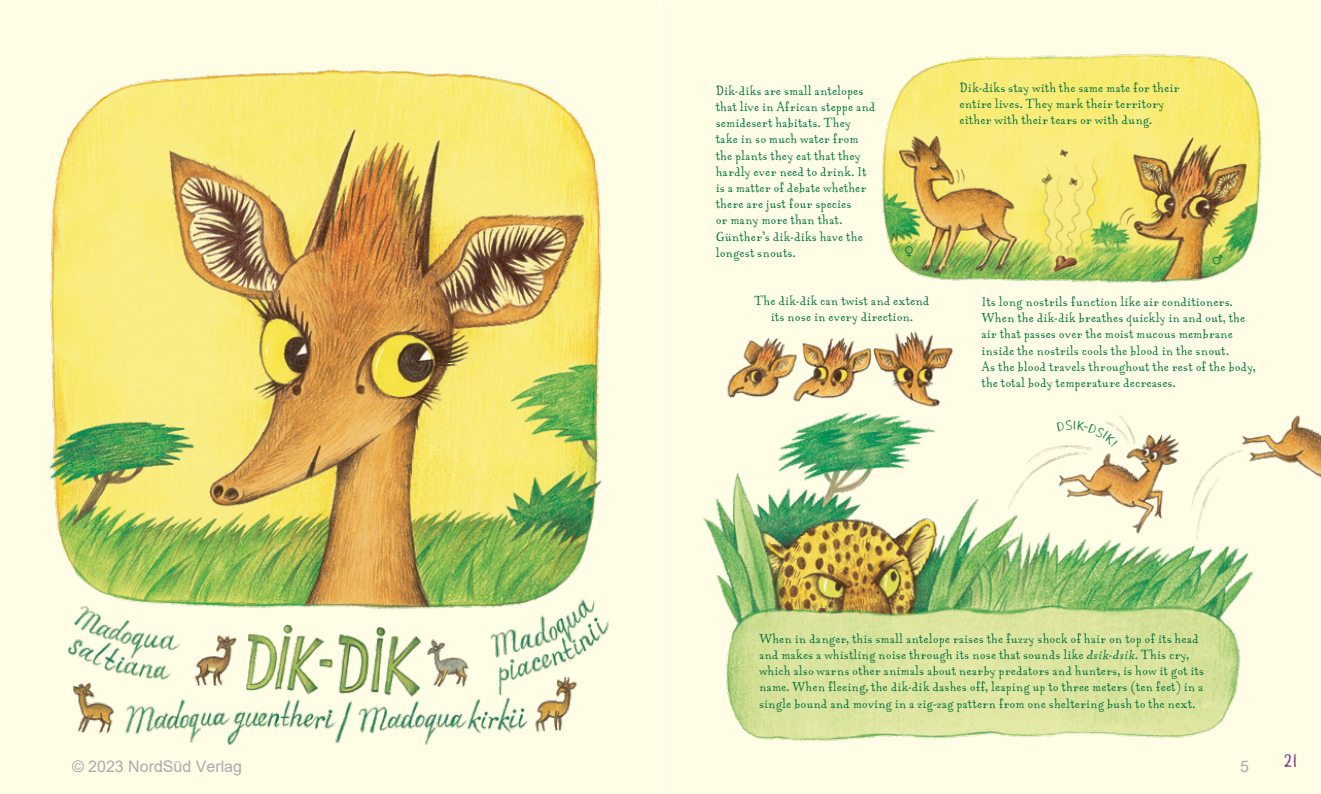
<style>
.page{position:relative;width:1321px;height:794px;background:#fff}
.page>*{position:absolute;margin:0;border:0;box-sizing:border-box;transform-origin:0 0}
.t1{font:24px "Gambino";color:#7a3c80}
.t2{font:16px "Arial";color:#ababab}
.t3{font:14px/16.2px "Aunt Mildred MVB Rg OSF";color:#00713e}
.t4{font:14px "Arial Unicode MS";color:#00713e}
.s1{font-family:"Aunt Mildred MVB It OSF"}
</style>
<div class="page">
<div style="left:661px;top:0;width:660px;height:794px;background:#fffde6"></div>
<img style="left:882px;top:54px;width:380px;height:229px">
<img style="left:727px;top:331px;width:227px;height:75px">
<img style="left:703px;top:406px;width:618px;height:336px">
<img style="left:0;top:0;width:660px;height:794px">
<img style="left:0;top:588px;width:660px;height:162px">
<svg style="left:1057px;top:420px;width:61px;height:26px"></svg>
<p class="t3" style="left:716px;top:83px;width:161px">Dik-diks are small antelopes that live in African steppe and semidesert habitats. They take in so much water from the plants they eat that they hardly ever need to drink. It is a matter of debate whether there are just four species<br>or many more than that.<br>Günther’s dik-diks have the longest snouts.</p>
<p class="t4" style="left:904px;top:241px;width:12px">♀</p>
<p class="t3" style="left:754px;top:293px;width:177px;text-align:center">The dik-dik can twist and extend its nose in every direction.</p>
<p class="t3" style="left:960px;top:80px;width:221px">Dik-diks stay with the same mate for their entire lives. They mark their territory either with their tears or with dung.</p>
<p class="t4" style="left:1212px;top:249px;width:12px">♂</p>
<p class="t3" style="left:981px;top:294px;width:276px">Its long nostrils function like air conditioners.<br>When the dik-dik breathes quickly in and out, the air that passes over the moist mucous membrane inside the nostrils cools the blood in the snout.<br>As the blood travels throughout the rest of the body, the total body temperature decreases.</p>
<p class="t3" style="left:759px;top:631px;width:447px">When in danger, this small antelope raises the fuzzy shock of hair on top of its head and makes a whistling noise through its nose that sounds like <span class="s1">dsik-dsik</span>. This cry, which also warns other animals about nearby predators and hunters, is how it got its name. When fleeing, the dik-dik dashes off, leaping up to three meters (ten feet) in a single bound and moving in a zig-zag pattern from one sheltering bush to the next.</p>
<p class="t2" style="left:72px;top:755px;width:172px">© 2023 NordSüd Verlag</p>
<p class="t2" style="left:1240px;top:755px;width:10px">5</p>
<h1 class="t1" style="left:1283px;top:748px;width:15px">21</h1>
</div>
